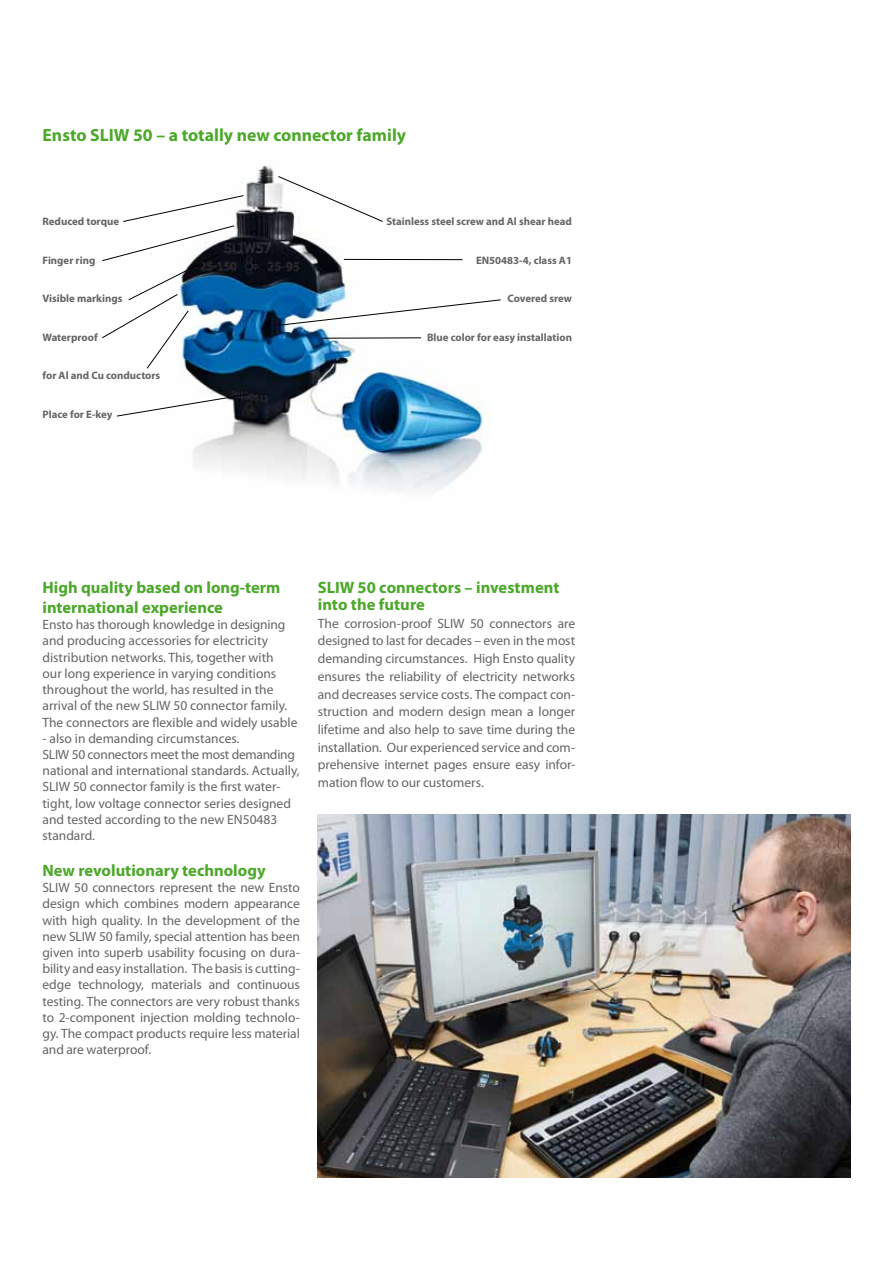
<style>
.page{position:relative;width:893px;height:1263px;background:#fff}
.page>*{position:absolute;margin:0;border:0;box-sizing:border-box;transform-origin:0 0}
.t1{font:700 17.7px "Myriad Pro";color:#4ba829}
.t2{font:700 16.5px/19.8px "Myriad Pro";color:#4ba829}
.t3{font:13.5px/16.2px "Myriad Pro";color:#646567}
.t4{font:700 10.8px "Myriad Pro";color:#646567}
</style>
<div class="page">
<img style="left:318px;top:815px;width:532px;height:363px">
<img style="left:184px;top:165px;width:307px;height:326px">
<svg style="left:277px;top:175px;width:107px;height:47px"></svg>
<hr style="left:344px;top:259px;width:118px;height:1px;background:#000">
<hr style="left:322px;top:337px;width:99px;height:2px;background:#000">
<svg style="left:116px;top:393px;width:133px;height:24px"></svg>
<svg style="left:278px;top:299px;width:223px;height:27px"></svg>
<svg style="left:102px;top:195px;width:142px;height:174px"></svg>
<h1 class="t1" style="left:43px;top:125px;width:365px">Ensto SLIW 50 – a totally new connector family</h1>
<p class="t4" style="left:43px;top:215px;width:78px">Reduced torque</p>
<p class="t4" style="left:43px;top:254px;width:54px">Finger ring</p>
<p class="t4" style="left:43px;top:292px;width:81px">Visible markings</p>
<p class="t4" style="left:43px;top:331px;width:57px">Waterproof</p>
<p class="t4" style="left:43px;top:370px;width:119px">for Al and Cu conductors</p>
<p class="t4" style="left:43px;top:408px;width:71px">Place for E-key</p>
<p class="t4" style="left:386px;top:215px;width:187px">Stainless steel screw and Al shear head</p>
<p class="t4" style="left:476px;top:254px;width:97px">EN50483-4, class A1</p>
<p class="t4" style="left:507px;top:292px;width:66px">Covered srew</p>
<p class="t4" style="left:427px;top:331px;width:147px">Blue color for easy installation</p>
<p class="t2" style="left:43px;top:578px;width:239px">High quality based on long-term international experience</p>
<p class="t3" style="left:43px;top:617px;width:256px">Ensto has thorough knowledge in designing and producing accessories for electricity distribution networks. This, together with<br>our long experience in varying conditions throughout the world, has resulted in the arrival of the new SLIW 50 connector family.<br>The connectors are flexible and widely usable</p>
<p class="t3" style="left:43px;top:730px;width:259px">- also in demanding circumstances.<br>SLIW 50 connectors meet the most demanding national and international standards. Actually, SLIW 50 connector family is the first water&shy;tight, low voltage connector series designed and tested according to the new EN50483 standard.</p>
<p class="t2" style="left:43px;top:861px;width:225px">New revolutionary technology</p>
<p class="t3" style="left:43px;top:880px;width:259px;text-align:justify">SLIW 50 connectors represent the new Ensto design which combines modern appearance with high quality. In the development of the new SLIW 50 family, special attention has been given into superb usability focusing on dura&shy;bility and easy installation. The basis is cutting&shy;edge technology, materials and continuous testing. The connectors are very robust thanks to 2-component injection molding technolo&shy;gy. The compact products require less material and are waterproof.</p>
<p class="t2" style="left:318px;top:579px;width:243px;line-height:16.8px">SLIW 50 connectors – investment into the future</p>
<p class="t3" style="left:318px;top:615px;width:259px;line-height:17.7px;text-align:justify">The corrosion-proof SLIW 50 connectors are designed to last for decades – even in the most demanding circumstances. High Ensto quality ensures the reliability of electricity networks and decreases service costs. The compact con&shy;struction and modern design mean a longer lifetime and also help to save time during the installation. Our experienced service and com&shy;prehensive internet pages ensure easy infor&shy;mation flow to our customers.</p>
</div>
